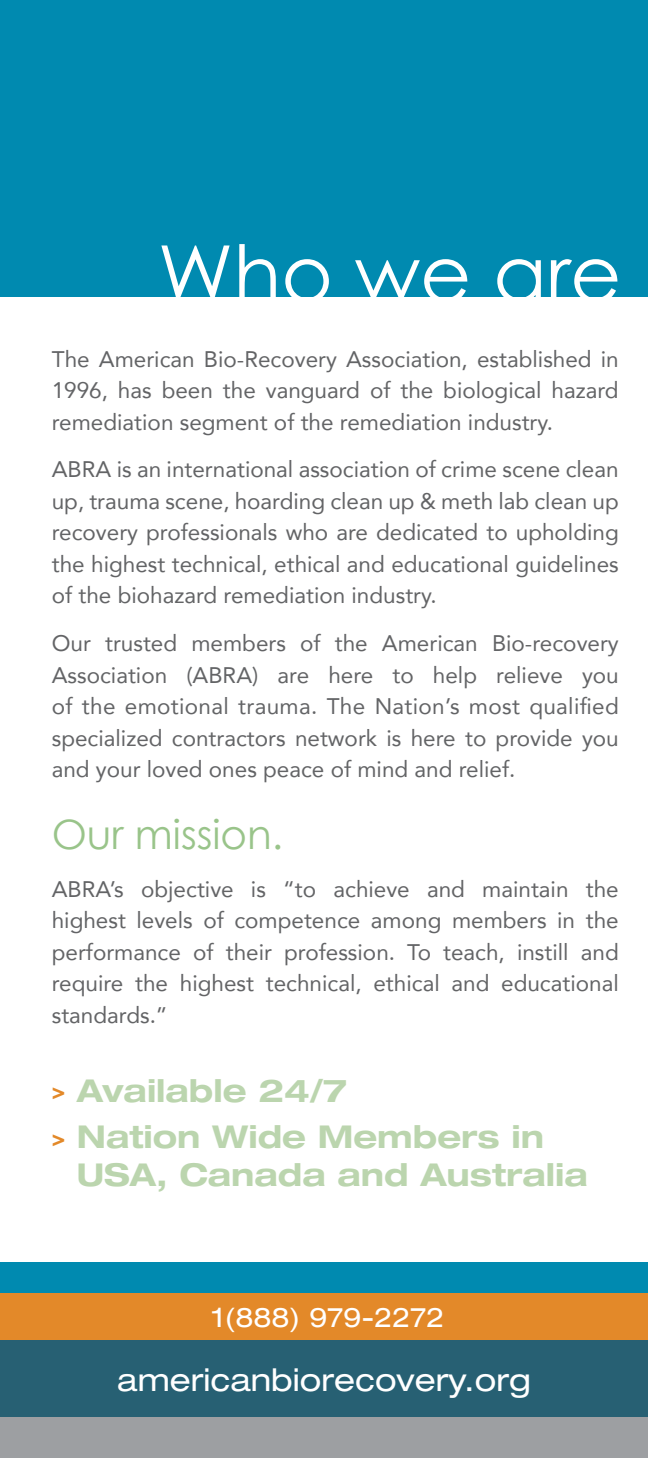
<style>
.page{position:relative;width:648px;height:1458px;background:#fff}
.page>*{position:absolute;margin:0;border:0;box-sizing:border-box;transform-origin:0 0}
.t1{font:78.75px "Century Gothic";color:#fff}
.t2{font:40.5px "Century Gothic";color:#99c48a}
.t3{font:700 expanded 31.5px/46.4px "Helvetica Neue";color:#bbd5ae}
.t4{font:expanded 31.5px "Helvetica Neue";color:#fff}
.t5{font:expanded 27px "Helvetica Neue";color:#fff}
.t6{font:22.5px/31.5px "Avenir";color:#636466;text-align:justify}
.s1{font-size:22.5px;color:#e38929}
</style>
<div class="page">
<div style="left:0;top:1342px;width:648px;height:116px;background:#9d9fa2"></div>
<div style="left:0;top:1293px;width:648px;height:66px;background:#e38929"></div>
<div style="left:0;top:0;width:648px;height:296px;background:#008ab0"></div>
<div style="left:0;top:1262px;width:648px;height:31px;background:#008ab0"></div>
<div style="left:0;top:1340px;width:648px;height:77px;background:#276073"></div>
<h1 class="t1" style="left:158px;top:223px;width:465px">Who we are</h1>
<p class="t6" style="left:52px;top:344px;width:569px">The American Bio-Recovery Association, established in 1996, has been the vanguard of the biological hazard remediation segment of the remediation industry.</p>
<p class="t6" style="left:52px;top:455px;width:569px">ABRA is an international association of crime scene clean up, trauma scene, hoarding clean up &amp; meth lab clean up recovery professionals who are dedicated to upholding the highest technical, ethical and educational guidelines of the biohazard remediation industry.</p>
<p class="t6" style="left:52px;top:628px;width:569px">Our trusted members of the American Bio-recovery Association (ABRA) are here to help relieve you of the emotional trauma. The Nation’s most qualified specialized contractors network is here to provide you and your loved ones peace of mind and relief.</p>
<h2 class="t2" style="left:52px;top:808px;width:233px">Our mission.</h2>
<p class="t6" style="left:52px;top:874px;width:569px">ABRA’s objective is “to achieve and maintain the highest levels of competence among members in the performance of their profession. To teach, instill and require the highest technical, ethical and educational standards.”</p>
<h3 class="t3" style="left:52px;top:1066px;width:494px"><span class="s1">&gt;</span> Available 24/7<br><span class="s1">&gt;</span> Nation Wide Members in</h3>
<h3 class="t3" style="left:77px;top:1151px;width:513px">USA, Canada and Australia</h3>
<p class="t5" style="left:212px;top:1301px;width:234px">1(888) 979-2272</p>
<h3 class="t4" style="left:117px;top:1361px;width:415px">americanbiorecovery.org</h3>
</div>
